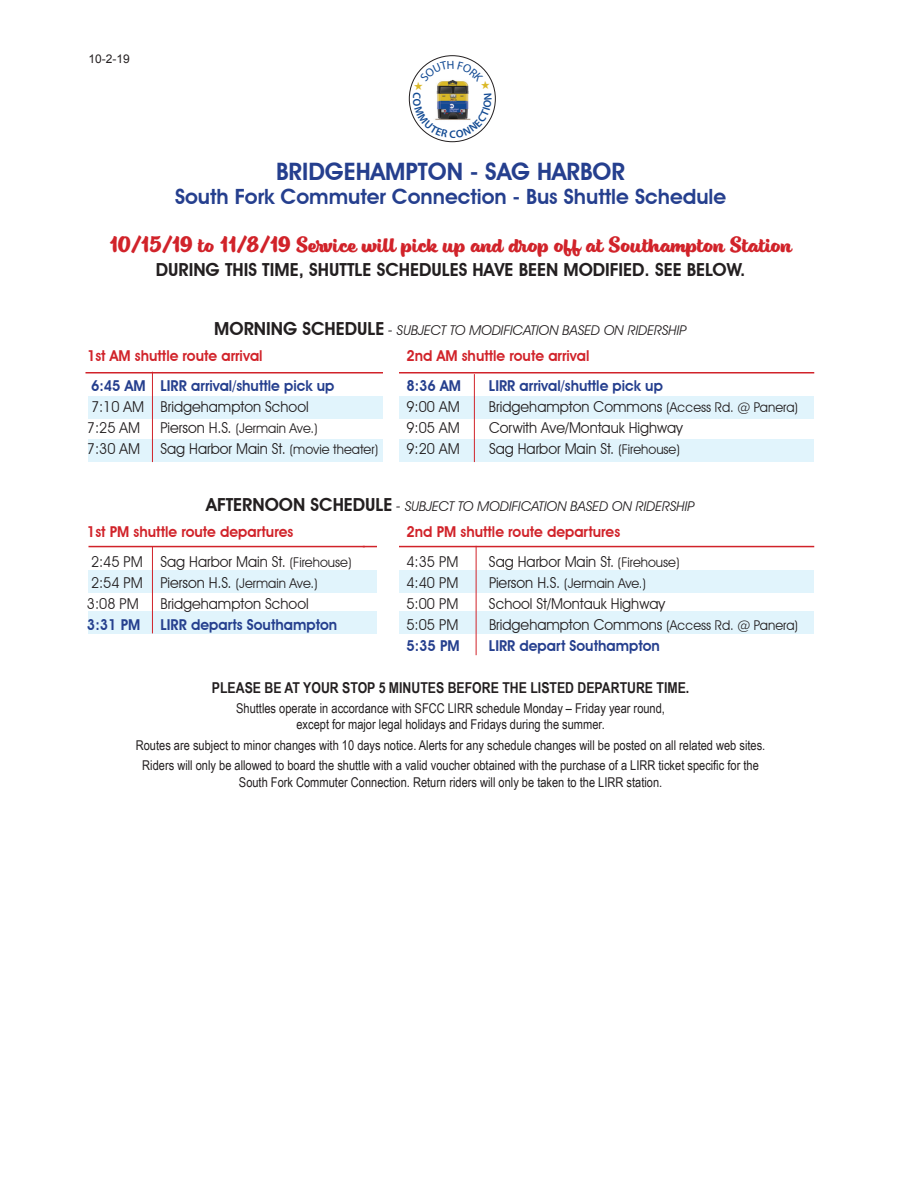
<style>
.page{position:relative;width:918px;height:1188px;background:#fff}
.page>*{position:absolute;margin:0;border:0;box-sizing:border-box;transform-origin:0 0}
.t1{font:600 24px "Avant Garde IT Cby BT";color:#253f8e}
.t2{font:21px "Eds Market Bold Script";color:#d1232a}
.t3{font:600 21px "Avant Garde IT Cby BT";color:#253f8e}
.t4{font:600 18px "Avant Garde IT Cby BT";color:#231f20}
.t5{font:15px "Avant Garde IT Cby BT";color:#231f20;scale:.96 1}
.t6{font:600 15px "Avant Garde IT Cby BT";color:#253f8e;scale:.96 1}
.t7{font:600 15px "Avant Garde IT Cby BT";color:#d1232a;scale:.96 1}
.t8{font:700 15px "Arial Narrow";color:#231f20}
.t9{font:13.5px/16.2px "Arial Narrow";color:#231f20;text-align:center}
.t10{font:italic 13.5px "Avant Garde IT Cby BT";color:#231f20}
.t11{font:13.5px "Avant Garde IT Cby BT";color:#231f20;scale:.96 1}
.t12{font:12px "Arial";color:#231f20}
.s1{font-weight:600;font-style:normal;font-size:18px}
.s2{font-size:15px}
.s3{font-size:13.5px}
</style>
<div class="page">
<div style="left:88px;top:440px;width:726px;height:22px;background:#e1f4fc"></div>
<div style="left:88px;top:396px;width:726px;height:23px;background:#e1f4fc"></div>
<div style="left:88px;top:611px;width:726px;height:22px;background:#e1f4fc"></div>
<div style="left:88px;top:571px;width:726px;height:22px;background:#e1f4fc"></div>
<hr style="left:86px;top:372px;width:302px;height:2px;background:#d1232a">
<hr style="left:152px;top:372px;width:1px;height:90px;background:#d1232a">
<hr style="left:474px;top:374px;width:1px;height:88px;background:#d1232a">
<hr style="left:396px;top:372px;width:418px;height:2px;background:#d1232a">
<hr style="left:88px;top:546px;width:277px;height:1px;background:#d1232a">
<hr style="left:152px;top:547px;width:1px;height:86px;background:#d1232a">
<hr style="left:476px;top:546px;width:1px;height:109px;background:#d1232a">
<hr style="left:363px;top:546px;width:451px;height:1px;background:#d1232a">
<div style="left:378px;top:528px;width:21px;height:129px;background:#fff"></div>
<svg style="left:409px;top:56px;width:86px;height:86px"></svg>
<div style="left:384px;top:349px;width:15px;height:135px;background:#fff"></div>
<svg style="left:413px;top:61px;width:79px;height:77px"></svg>
<p class="t12" style="left:88px;top:51px;width:43px">10-2-19</p>
<p class="t1" style="left:276px;top:157px;width:350px">BRIDGEHAMPTON - SAG HARBOR</p>
<p class="t3" style="left:175px;top:184px;width:553px">South Fork Commuter Connection - Bus Shuttle Schedule</p>
<p class="t2" style="left:109px;top:233px;width:684px">10/15/19 to 11/8/19 Service will pick up and drop off at Southampton Station</p>
<p class="t4" style="left:156px;top:259px;width:591px">DURING THIS TIME, SHUTTLE SCHEDULES HAVE BEEN MODIFIED. SEE BELOW.</p>
<p class="t10" style="left:214px;top:322px;width:474px"><span class="s1">MORNING SCHEDULE</span> <span class="s2">-</span> SUBJECT TO MODIFICATION BASED ON RIDERSHIP</p>
<p class="t7" style="left:87px;top:346px;width:184px">1st AM shuttle route arrival</p>
<p class="t7" style="left:406px;top:346px;width:192px">2nd AM shuttle route arrival</p>
<p class="t6" style="left:91px;top:376px;width:255px">6:45 AM LIRR arrival/shuttle pick up</p>
<p class="t6" style="left:406px;top:376px;width:58px">8:36 AM</p>
<p class="t6" style="left:489px;top:376px;width:183px">LIRR arrival/shuttle pick up</p>
<p class="t5" style="left:91px;top:397px;width:228px">7:10 AM Bridgehampton School</p>
<p class="t5" style="left:406px;top:397px;width:57px">9:00 AM</p>
<p class="t5" style="left:489px;top:397px;width:323px">Bridgehampton Commons <span class="s3">(Access Rd. @ Panera)</span></p>
<p class="t5" style="left:87px;top:418px;width:57px">7:25 AM</p>
<p class="t11" style="left:160px;top:420px;width:165px"><span class="s2">Pierson H.S.</span> (Jermain Ave.)</p>
<p class="t5" style="left:407px;top:418px;width:57px">9:05 AM</p>
<p class="t5" style="left:489px;top:418px;width:204px">Corwith Ave/Montauk Highway</p>
<p class="t5" style="left:87px;top:439px;width:57px">7:30 AM</p>
<p class="t5" style="left:160px;top:439px;width:228px">Sag Harbor Main St. <span class="s3">(movie theater)</span></p>
<p class="t5" style="left:407px;top:439px;width:57px">9:20 AM</p>
<p class="t5" style="left:489px;top:439px;width:200px">Sag Harbor Main St. <span class="s3">(Firehouse)</span></p>
<p class="t10" style="left:206px;top:498px;width:490px"><span class="s1">AFTERNOON SCHEDULE</span> <span class="s2">-</span> SUBJECT TO MODIFICATION BASED ON RIDERSHIP</p>
<p class="t7" style="left:87px;top:522px;width:216px">1st PM shuttle route departures</p>
<p class="t7" style="left:406px;top:522px;width:224px">2nd PM shuttle route departures</p>
<p class="t5" style="left:91px;top:552px;width:273px">2:45 PM Sag Harbor Main St. <span class="s3">(Firehouse)</span></p>
<p class="t5" style="left:406px;top:552px;width:55px">4:35 PM</p>
<p class="t5" style="left:489px;top:552px;width:200px">Sag Harbor Main St. <span class="s3">(Firehouse)</span></p>
<p class="t5" style="left:91px;top:573px;width:237px">2:54 PM Pierson H.S. <span class="s3">(Jermain Ave.)</span></p>
<p class="t5" style="left:407px;top:573px;width:55px">4:40 PM</p>
<p class="t11" style="left:489px;top:575px;width:165px"><span class="s2">Pierson H.S.</span> (Jermain Ave.)</p>
<p class="t5" style="left:87px;top:594px;width:55px">3:08 PM</p>
<p class="t5" style="left:160px;top:594px;width:156px">Bridgehampton School</p>
<p class="t5" style="left:406px;top:594px;width:55px">5:00 PM</p>
<p class="t5" style="left:489px;top:594px;width:185px">School St/Montauk Highway</p>
<p class="t6" style="left:87px;top:615px;width:57px">3:31 PM</p>
<p class="t6" style="left:160px;top:615px;width:186px">LIRR departs Southampton</p>
<p class="t5" style="left:407px;top:615px;width:55px">5:05 PM</p>
<p class="t5" style="left:489px;top:615px;width:323px">Bridgehampton Commons <span class="s3">(Access Rd. @ Panera)</span></p>
<p class="t6" style="left:406px;top:636px;width:57px">5:35 PM</p>
<p class="t6" style="left:489px;top:636px;width:180px">LIRR depart Southampton</p>
<p class="t8" style="left:212px;top:676px;width:479px">PLEASE BE AT YOUR STOP 5 MINUTES BEFORE THE LISTED DEPARTURE TIME.</p>
<p class="t9" style="left:236px;top:700px;width:430px">Shuttles operate in accordance with SFCC LIRR schedule Monday – Friday year round, except for major legal holidays and Fridays during the summer.</p>
<p class="t9" style="left:136px;top:737px;width:631px">Routes are subject to minor changes with 10 days notice. Alerts for any schedule changes will be posted on all related web sites.</p>
<p class="t9" style="left:142px;top:757px;width:618px">Riders will only be allowed to board the shuttle with a valid voucher obtained with the purchase of a LIRR ticket specific for the<br>South Fork Commuter Connection. Return riders will only be taken to the LIRR station.</p>
</div>
